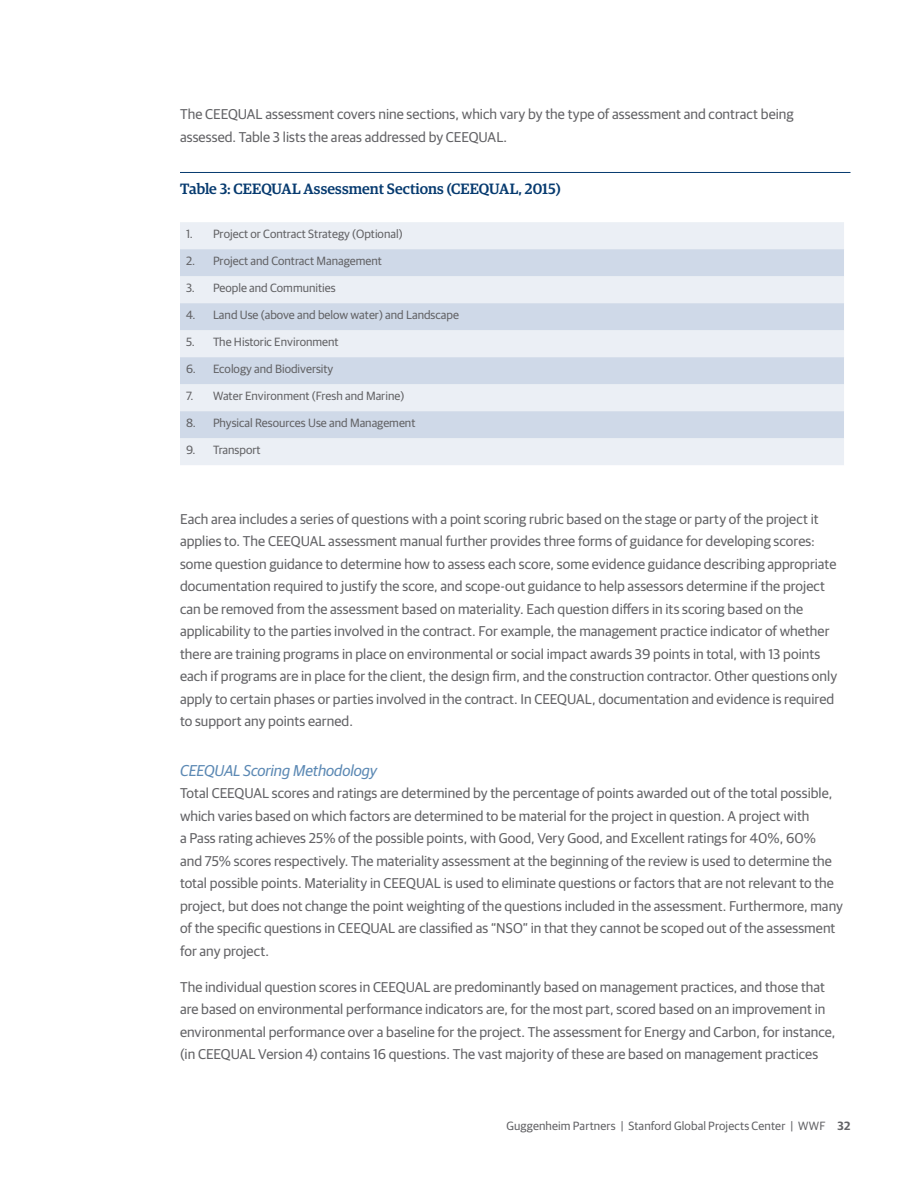
<style>
.page{position:relative;width:918px;height:1188px;background:#fff}
.page>*{position:absolute;margin:0;border:0;box-sizing:border-box;transform-origin:0 0}
.Subhead_bold_9_5_15{font:italic 15.75px "Guardian Sans";letter-spacing:-.005em;color:#5c89b4}
.Image_Titles{font:500 15px "Guardian Egyp";letter-spacing:.005em;color:#063a6f}
.Body_Text_9_5_15{font:14.25px/22.5px "Guardian Sans";color:#636366}
.Table_TAb{font:12px "Guardian Sans";color:#636366}
.s1{font-weight:600}
</style>
<div class="page">
<hr style="left:180px;top:172px;width:670px;height:1px;background:#063a6f">
<div style="left:180px;top:222px;width:664px;height:243px;background:#ebeff5"></div>
<svg style="left:180px;top:249px;width:664px;height:189px;background:#dbe2ed"></svg>
<p class="Body_Text_9_5_15" style="left:180px;top:102px;width:615px">The CEEQUAL assessment covers nine sections, which vary by the type of assessment and contract being assessed. Table 3 lists the areas addressed by CEEQUAL.</p>
<p class="Image_Titles" style="left:180px;top:178px;width:382px">Table 3: CEEQUAL Assessment Sections (CEEQUAL, 2015)</p>
<p class="Table_TAb" style="left:186px;top:225px;width:218px">1. Project or Contract Strategy (Optional)</p>
<p class="Table_TAb" style="left:186px;top:252px;width:197px">2. Project and Contract Management</p>
<p class="Table_TAb" style="left:186px;top:279px;width:151px">3. People and Communities</p>
<p class="Table_TAb" style="left:186px;top:306px;width:274px">4. Land Use (above and below water) and Landscape</p>
<p class="Table_TAb" style="left:186px;top:333px;width:154px">5. The Historic Environment</p>
<p class="Table_TAb" style="left:186px;top:360px;width:149px">6. Ecology and Biodiversity</p>
<p class="Table_TAb" style="left:186px;top:387px;width:220px">7. Water Environment (Fresh and Marine)</p>
<p class="Table_TAb" style="left:186px;top:414px;width:231px">8. Physical Resources Use and Management</p>
<p class="Table_TAb" style="left:186px;top:441px;width:76px">9. Transport</p>
<p class="Body_Text_9_5_15" style="left:180px;top:506px;width:659px">Each area includes a series of questions with a point scoring rubric based on the stage or party of the project it applies to. The CEEQUAL assessment manual further provides three forms of guidance for developing scores: some question guidance to determine how to assess each score, some evidence guidance describing appropriate documentation required to justify the score, and scope-out guidance to help assessors determine if the project can be removed from the assessment based on materiality. Each question differs in its scoring based on the applicability to the parties involved in the contract. For example, the management practice indicator of whether there are training programs in place on environmental or social impact awards 39 points in total, with 13 points each if programs are in place for the client, the design firm, and the construction contractor. Other questions only apply to certain phases or parties involved in the contract. In CEEQUAL, documentation and evidence is required to support any points earned.</p>
<p class="Subhead_bold_9_5_15" style="left:180px;top:759px;width:199px">CEEQUAL Scoring Methodology</p>
<p class="Body_Text_9_5_15" style="left:180px;top:781px;width:665px">Total CEEQUAL scores and ratings are determined by the percentage of points awarded out of the total possible, which varies based on which factors are determined to be material for the project in question. A project with<br>a Pass rating achieves 25% of the possible points, with Good, Very Good, and Excellent ratings for 40%, 60%<br>and 75% scores respectively. The materiality assessment at the beginning of the review is used to determine the total possible points. Materiality in CEEQUAL is used to eliminate questions or factors that are not relevant to the project, but does not change the point weighting of the questions included in the assessment. Furthermore, many of the specific questions in CEEQUAL are classified as “NSO” in that they cannot be scoped out of the assessment for any project.</p>
<p class="Body_Text_9_5_15" style="left:180px;top:974px;width:657px">The individual question scores in CEEQUAL are predominantly based on management practices, and those that are based on environmental performance indicators are, for the most part, scored based on an improvement in environmental performance over a baseline for the project. The assessment for Energy and Carbon, for instance, (in CEEQUAL Version 4) contains 16 questions. The vast majority of these are based on management practices</p>
<p class="Table_TAb" style="left:506px;top:1117px;width:346px">Guggenheim Partners | Stanford Global Projects Center | WWF <span class="s1">32</span></p>
</div>
